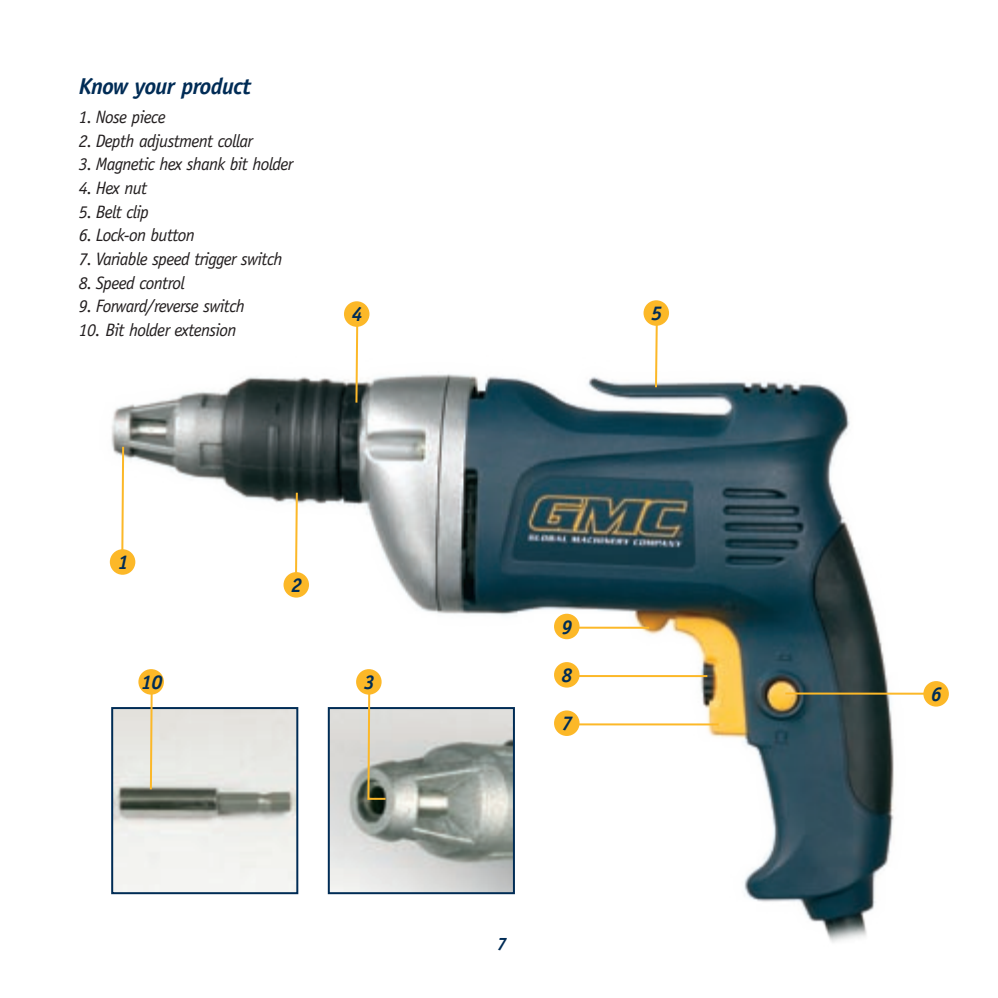
<style>
.page{position:relative;width:998px;height:998px;background:#fff}
.page>*{position:absolute;margin:0;border:0;box-sizing:border-box;transform-origin:0 0}
.t1{font:italic 700 23px "Officina Sans";letter-spacing:-.025em;color:#002c56}
.t2{font:italic 700 20px "Officina Sans";color:#002c55}
.t3{font:italic 18px "Officina Sans";letter-spacing:-.035em;color:#231f20}
.t4{font:italic 700 18px "Officina Sans";color:#002c56}
</style>
<div class="page">
<img style="left:109px;top:323px;width:840px;height:620px">
<hr style="left:572px;top:723px;width:146px;height:2px;background:#fcb828">
<div style="left:554px;top:710px;width:25px;height:26px;background:#fcb828;border-radius:50%"></div>
<hr style="left:785px;top:692px;width:141px;height:3px;background:#fcb828">
<div style="left:923px;top:681px;width:26px;height:25px;background:#fcb828;border-radius:50%"></div>
<svg style="left:354px;top:327px;width:5px;height:78px"></svg>
<div style="left:344px;top:301px;width:25px;height:26px;background:#fcb828;border-radius:50%"></div>
<hr style="left:572px;top:675px;width:135px;height:2px;background:#fcb828">
<div style="left:554px;top:662px;width:25px;height:25px;background:#fcb828;border-radius:50%"></div>
<svg style="left:654px;top:326px;width:5px;height:63px"></svg>
<div style="left:643px;top:300px;width:26px;height:26px;background:#fcb828;border-radius:50%"></div>
<hr style="left:573px;top:627px;width:76px;height:2px;background:#fcb828">
<div style="left:554px;top:614px;width:25px;height:25px;background:#fcb828;border-radius:50%"></div>
<svg style="left:294px;top:491px;width:5px;height:81px"></svg>
<div style="left:283px;top:572px;width:26px;height:25px;background:#fcb828;border-radius:50%"></div>
<svg style="left:120px;top:445px;width:5px;height:104px"></svg>
<div style="left:110px;top:549px;width:25px;height:26px;background:#fcb828;border-radius:50%"></div>
<img style="left:114px;top:710px;width:181px;height:181px">
<div style="left:111px;top:707px;width:187px;height:187px;border:2px solid #002c55"></div>
<svg style="left:149px;top:694px;width:5px;height:97px"></svg>
<div style="left:138px;top:669px;width:26px;height:25px;background:#fcb828;border-radius:50%"></div>
<img style="left:331px;top:710px;width:181px;height:181px">
<div style="left:328px;top:707px;width:187px;height:187px;border:2px solid #002c55"></div>
<svg style="left:366px;top:682px;width:22px;height:119px;background:#bebaa9"></svg>
<div style="left:356px;top:669px;width:26px;height:25px;background:#fcb828;border-radius:50%"></div>
<p class="t1" style="left:79px;top:72px;width:174px">Know your product</p>
<p class="t3" style="left:79px;top:106px;width:88px">1. Nose piece</p>
<p class="t3" style="left:79px;top:130px;width:176px">2. Depth adjustment collar</p>
<p class="t3" style="left:79px;top:154px;width:216px">3. Magnetic hex shank bit holder</p>
<p class="t3" style="left:79px;top:177px;width:70px">4. Hex nut</p>
<p class="t3" style="left:79px;top:201px;width:72px">5. Belt clip</p>
<p class="t3" style="left:79px;top:225px;width:117px">6. Lock-on button</p>
<p class="t3" style="left:79px;top:248px;width:205px">7. Variable speed trigger switch</p>
<p class="t3" style="left:79px;top:272px;width:107px">8. Speed control</p>
<p class="t3" style="left:79px;top:296px;width:167px">9. Forward/reverse switch</p>
<p class="t3" style="left:79px;top:319px;width:159px">10. Bit holder extension</p>
<p class="t2" style="left:352px;top:302px;width:13px">4</p>
<p class="t2" style="left:117px;top:550px;width:13px">1</p>
<p class="t2" style="left:291px;top:573px;width:13px">2</p>
<p class="t2" style="left:141px;top:670px;width:23px">10</p>
<p class="t2" style="left:364px;top:670px;width:13px">3</p>
<p class="t2" style="left:651px;top:301px;width:13px">5</p>
<p class="t2" style="left:562px;top:615px;width:13px">9</p>
<p class="t2" style="left:562px;top:663px;width:13px">8</p>
<p class="t2" style="left:562px;top:711px;width:13px">7</p>
<p class="t4" style="left:497px;top:933px;width:12px">7</p>
<p class="t2" style="left:931px;top:682px;width:13px">6</p>
</div>
